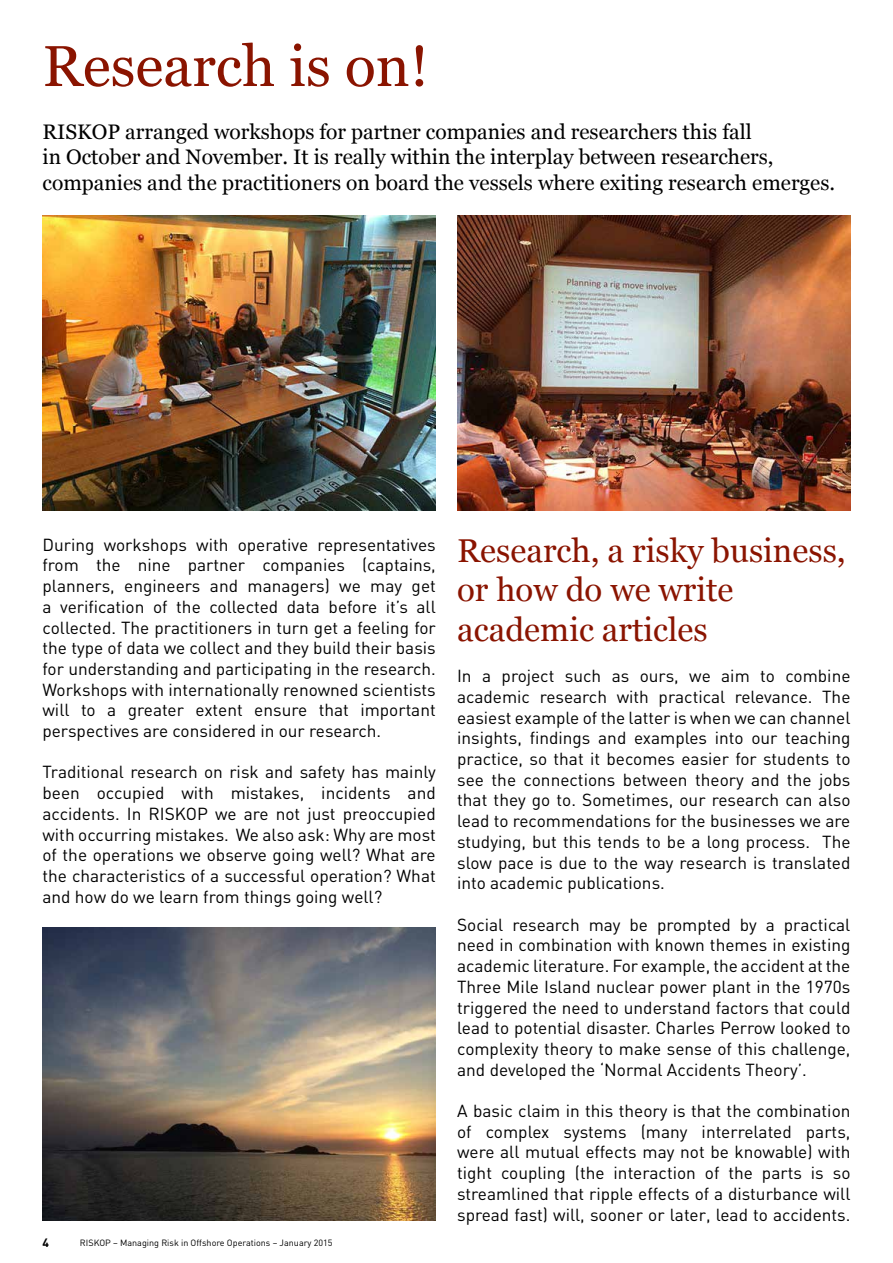
<style>
.page{position:relative;width:893px;height:1263px;background:#fff}
.page>*{position:absolute;margin:0;border:0;box-sizing:border-box;transform-origin:0 0}
.t1{font:57.45px "Georgia";color:#8a1400}
.t2{font:33px/39.6px "Georgia";color:#8a1400}
.t3{font:21px/25.2px "Georgia";color:#000}
.t4{font:17.25px/20.7px "DIN";color:#000;text-align:justify}
.t5{font:700 12px "DIN";color:#000}
.t6{font:9px "DIN";color:#000}
</style>
<div class="page">
<img style="left:43px;top:928px;width:393px;height:292px">
<img style="left:43px;top:216px;width:393px;height:295px">
<img style="left:457px;top:216px;width:393px;height:295px">
<h1 class="t1" style="left:43px;top:33px;width:388px">Research is on!</h1>
<p class="t3" style="left:43px;top:119px;width:794px">RISKOP arranged workshops for partner companies and researchers this fall<br>in October and November. It is really within the interplay between researchers, companies and the practitioners on board the vessels where exiting research emerges.</p>
<p class="t4" style="left:42px;top:534px;width:395px">During workshops with operative representatives from the nine partner companies (captains, planners, engineers and managers) we may get a verification of the collected data before it’s all collected. The practitioners in turn get a feeling for the type of data we collect and they build their basis for understanding and participating in the research.<br>Workshops with internationally renowned scientists will to a greater extent ensure that important perspectives are considered in our research.</p>
<p class="t4" style="left:42px;top:761px;width:395px">Traditional research on risk and safety has mainly been occupied with mistakes, incidents and accidents. In RISKOP we are not just preoccupied with occurring mistakes. We also ask: Why are most of the operations we observe going well? What are the characteristics of a successful operation? What and how do we learn from things going well?</p>
<p class="t5" style="left:43px;top:1234px;width:8px">4</p>
<p class="t6" style="left:80px;top:1237px;width:254px">RISKOP – Managing Risk in Offshore Operations – January 2015</p>
<h2 class="t2" style="left:457px;top:530px;width:390px">Research, a risky business, or how do we write academic articles</h2>
<p class="t4" style="left:457px;top:665px;width:395px">In a project such as ours, we aim to combine academic research with practical relevance. The easiest example of the latter is when we can channel insights, findings and examples into our teaching practice, so that it becomes easier for students to see the connections between theory and the jobs that they go to. Sometimes, our research can also lead to recommendations for the businesses we are studying, but this tends to be a long process. The slow pace is due to the way research is translated into academic publications.</p>
<p class="t4" style="left:457px;top:914px;width:395px">Social research may be prompted by a practical need in combination with known themes in existing academic literature. For example, the accident at the Three Mile Island nuclear power plant in the 1970s triggered the need to understand factors that could lead to potential disaster. Charles Perrow looked to complexity theory to make sense of this challenge, and developed the ‘Normal Accidents Theory’.</p>
<p class="t4" style="left:457px;top:1100px;width:395px">A basic claim in this theory is that the combination of complex systems (many interrelated parts, were all mutual effects may not be knowable) with tight coupling (the interaction of the parts is so streamlined that ripple effects of a disturbance will spread fast) will, sooner or later, lead to accidents.</p>
</div>
